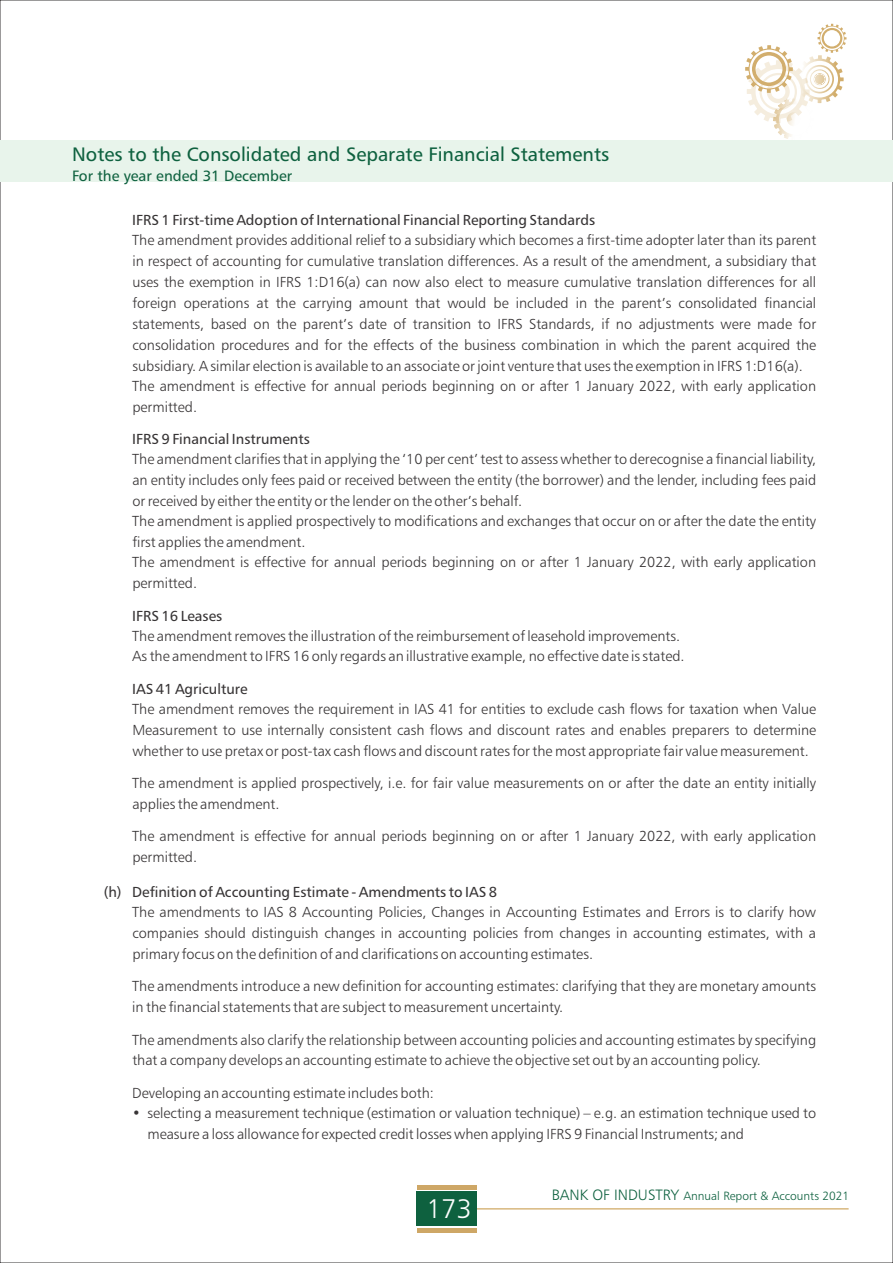
<style>
.page{position:relative;width:893px;height:1263px;background:#fff}
.page>*{position:absolute;margin:0;border:0;box-sizing:border-box;transform-origin:0 0}
.t1{font:27px "Humanist 777 BT Light B";color:#fefefe}
.t2{font:19.5px "Humanist 777 BT Roman B";color:#0e613f}
.t3{font:15px "Humanist 777 BT Roman B";color:#0e613f}
.t4{font:14.55px/20.9px "Humanist 777 BT Light B";color:#373435}
.t5{font:14.55px "Humanist 777 BT Roman B";color:#373435}
.t6{font:12px "Humanist 777 BT Light B";color:#0e613f}
.s1{font-size:15px}
</style>
<div class="page">
<hr style="left:433px;top:1208px;width:416px;height:1px;background:#d2ae6d">
<div style="left:417px;top:1185px;width:60px;height:5px;background:#cea766"></div>
<div style="left:417px;top:1227px;width:60px;height:5px;background:#cea766"></div>
<div style="left:416px;top:1192px;width:61px;height:34px;background:#0e613f"></div>
<div style="left:0;top:141px;width:892px;height:41px;background:#e8f4eb"></div>
<svg style="left:745px;top:24px;width:101px;height:115px"></svg>
<h2 class="t2" style="left:72px;top:147px;width:539px">Notes to the Consolidated and Separate Financial Statements</h2>
<p class="t3" style="left:72px;top:169px;width:222px">For the year ended 31 December</p>
<p class="t5" style="left:132px;top:214px;width:464px">IFRS 1 First-time Adoption of International Financial Reporting Standards</p>
<p class="t4" style="left:132px;top:231px;width:685px;text-align:justify">The amendment provides additional relief to a subsidiary which becomes a first-time adopter later than its parent in respect of accounting for cumulative translation differences. As a result of the amendment, a subsidiary that uses the exemption in IFRS 1:D16(a) can now also elect to measure cumulative translation differences for all foreign operations at the carrying amount that would be included in the parent’s consolidated financial statements, based on the parent’s date of transition to IFRS Standards, if no adjustments were made for consolidation procedures and for the effects of the business combination in which the parent acquired the subsidiary. A similar election is available to an associate or joint venture that uses the exemption in IFRS 1:D16(a).</p>
<p class="t4" style="left:132px;top:377px;width:685px">The amendment is effective for annual periods beginning on or after 1 January 2022, with early application permitted.</p>
<p class="t5" style="left:132px;top:433px;width:179px">IFRS 9 Financial Instruments</p>
<p class="t4" style="left:132px;top:450px;width:685px;text-align:justify">The amendment clarifies that in applying the ‘10 per cent’ test to assess whether to derecognise a financial liability, an entity includes only fees paid or received between the entity (the borrower) and the lender, including fees paid or received by either the entity or the lender on the other’s behalf.</p>
<p class="t4" style="left:132px;top:512px;width:685px">The amendment is applied prospectively to modifications and exchanges that occur on or after the date the entity first applies the amendment.</p>
<p class="t4" style="left:132px;top:553px;width:685px">The amendment is effective for annual periods beginning on or after 1 January 2022, with early application permitted.</p>
<p class="t5" style="left:132px;top:610px;width:92px">IFRS 16 Leases</p>
<p class="t4" style="left:132px;top:627px;width:549px">The amendment removes the illustration of the reimbursement of leasehold improvements.</p>
<p class="t5" style="left:132px;top:682px;width:117px">IAS 41 Agriculture</p>
<p class="t4" style="left:132px;top:699px;width:685px;text-align:justify">The amendment removes the requirement in IAS 41 for entities to exclude cash flows for taxation when Value Measurement to use internally consistent cash flows and discount rates and enables preparers to determine whether to use pretax or post-tax cash flows and discount rates for the most appropriate fair value measurement.</p>
<p class="t4" style="left:132px;top:774px;width:685px">The amendment is applied prospectively, i.e. for fair value measurements on or after the date an entity initially applies the amendment.</p>
<p class="t4" style="left:132px;top:827px;width:685px">The amendment is effective for annual periods beginning on or after 1 January 2022, with early application permitted.</p>
<p class="t4" style="left:132px;top:647px;width:554px">As the amendment to IFRS 16 only regards an illustrative example, no effective date is stated.</p>
<p class="t5" style="left:104px;top:886px;width:395px">(h) Definition of Accounting Estimate - Amendments to IAS 8</p>
<p class="t4" style="left:132px;top:903px;width:685px;text-align:justify">The amendments to IAS 8 Accounting Policies, Changes in Accounting Estimates and Errors is to clarify how companies should distinguish changes in accounting policies from changes in accounting estimates, with a primary focus on the definition of and clarifications on accounting estimates.</p>
<p class="t4" style="left:132px;top:977px;width:685px">The amendments introduce a new definition for accounting estimates: clarifying that they are monetary amounts in the financial statements that are subject to measurement uncertainty.</p>
<p class="t4" style="left:132px;top:1030px;width:685px">The amendments also clarify the relationship between accounting policies and accounting estimates by specifying that a company develops an accounting estimate to achieve the objective set out by an accounting policy.</p>
<p class="t4" style="left:132px;top:1084px;width:303px">Developing an accounting estimate includes both:</p>
<p class="t4" style="left:147px;top:1104px;width:670px;text-indent:-15px">• selecting a measurement technique (estimation or valuation technique) – e.g. an estimation technique used to measure a loss allowance for expected credit losses when applying IFRS 9 Financial Instruments; and</p>
<h1 class="t1" style="left:426px;top:1198px;width:47px">173</h1>
<p class="t6" style="left:552px;top:1190px;width:299px"><span class="s1">BANK OF INDUSTRY</span> Annual Report &amp; Accounts 2021</p>
</div>
